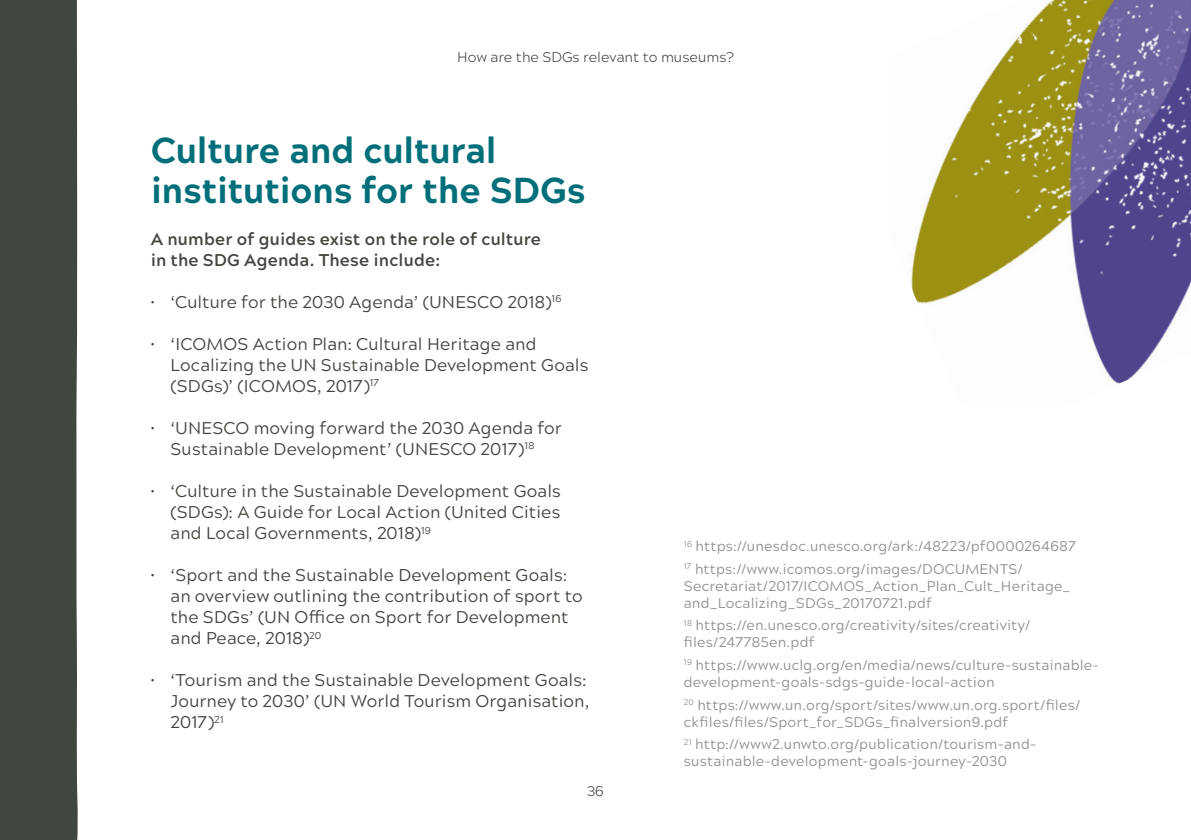
<style>
.page{position:relative;width:1191px;height:840px;background:#fff}
.page>*{position:absolute;margin:0;border:0;box-sizing:border-box;transform-origin:0 0}
.Headings_2_-_body_co{font:800 36px/40px "Acherus Grotesque";letter-spacing:-.01em;color:#006f79}
.t1{font:17px/21px "Acherus Grotesque";letter-spacing:.005em;color:#41463e}
.Body_copy___regular{font:700 17px/21px "Acherus Grotesque";letter-spacing:.01em;color:#41463e}
.References_-_for_bod{font:14px/16.8px "Acherus Grotesque";letter-spacing:.015em;color:#90928d}
.t2{font:300 14px "Acherus Grotesque";color:#41463e}
</style>
<div class="page">
<img style="left:911px;top:0;width:280px;height:384px">
<div style="left:0;top:0;width:78px;height:839px;background:#41463e"></div>
<p class="t2" style="left:457px;top:46px;width:278px">How are the SDGs relevant to museums?</p>
<p class="Headings_2_-_body_co" style="left:151px;top:128px;width:436px">Culture and cultural institutions for the SDGs</p>
<p class="Body_copy___regular" style="left:151px;top:227px;width:392px">A number of guides exist on the role of culture in the SDG Agenda. These include:</p>
<p class="t1" style="left:151px;top:290px;width:412px">• ‘Culture for the 2030 Agenda’ (UNESCO 2018)<sup>16</sup></p>
<p class="t1" style="left:170px;top:332px;width:419px;text-indent:-20px">• ‘ICOMOS Action Plan: Cultural Heritage and<br>Localizing the UN Sustainable Development Goals (SDGs)’ (ICOMOS, 2017)<sup>17</sup></p>
<p class="t1" style="left:151px;top:416px;width:413px;text-align:center">• ‘UNESCO moving forward the 2030 Agenda for<br>Sustainable Development’ (UNESCO 2017)<sup>18</sup></p>
<p class="t1" style="left:170px;top:479px;width:392px;text-align:justify;text-indent:-20px">• ‘Culture in the Sustainable Development Goals (SDGs): A Guide for Local Action (United Cities and Local Governments, 2018)<sup>19</sup></p>
<p class="t1" style="left:170px;top:563px;width:414px;text-indent:-20px">• ‘Sport and the Sustainable Development Goals: an overview outlining the contribution of sport to the SDGs’ (UN Office on Sport for Development and Peace, 2018)<sup>20</sup></p>
<p class="t1" style="left:170px;top:668px;width:420px;text-indent:-20px">• ‘Tourism and the Sustainable Development Goals:<br>Journey to 2030’ (UN World Tourism Organisation,<br>2017)<sup>21</sup></p>
<p class="t2" style="left:587px;top:778px;width:18px">36</p>
<p class="References_-_for_bod" style="left:684px;top:536px;width:394px"><sup>16</sup> https://unesdoc.unesco.org/ark:/48223/pf0000264687</p>
<p class="References_-_for_bod" style="left:684px;top:559px;width:388px"><sup>17</sup> https://www.icomos.org/images/DOCUMENTS/<br>Secretariat/2017/ICOMOS_Action_Plan_Cult_Heritage_ and_Localizing_SDGs_20170721.pdf</p>
<p class="References_-_for_bod" style="left:684px;top:615px;width:348px"><sup>18</sup> https://en.unesco.org/creativity/sites/creativity/ files/247785en.pdf</p>
<p class="References_-_for_bod" style="left:684px;top:655px;width:416px"><sup>19</sup> https://www.uclg.org/en/media/news/culture-sustainable&shy;development-goals-sdgs-guide-local-action</p>
<p class="References_-_for_bod" style="left:684px;top:695px;width:398px"><sup>20</sup> https://www.un.org/sport/sites/www.un.org.sport/files/ ckfiles/files/Sport_for_SDGs_finalversion9.pdf</p>
<p class="References_-_for_bod" style="left:684px;top:734px;width:354px"><sup>21</sup> http://www2.unwto.org/publication/tourism-and&shy;sustainable-development-goals-journey-2030</p>
</div>
